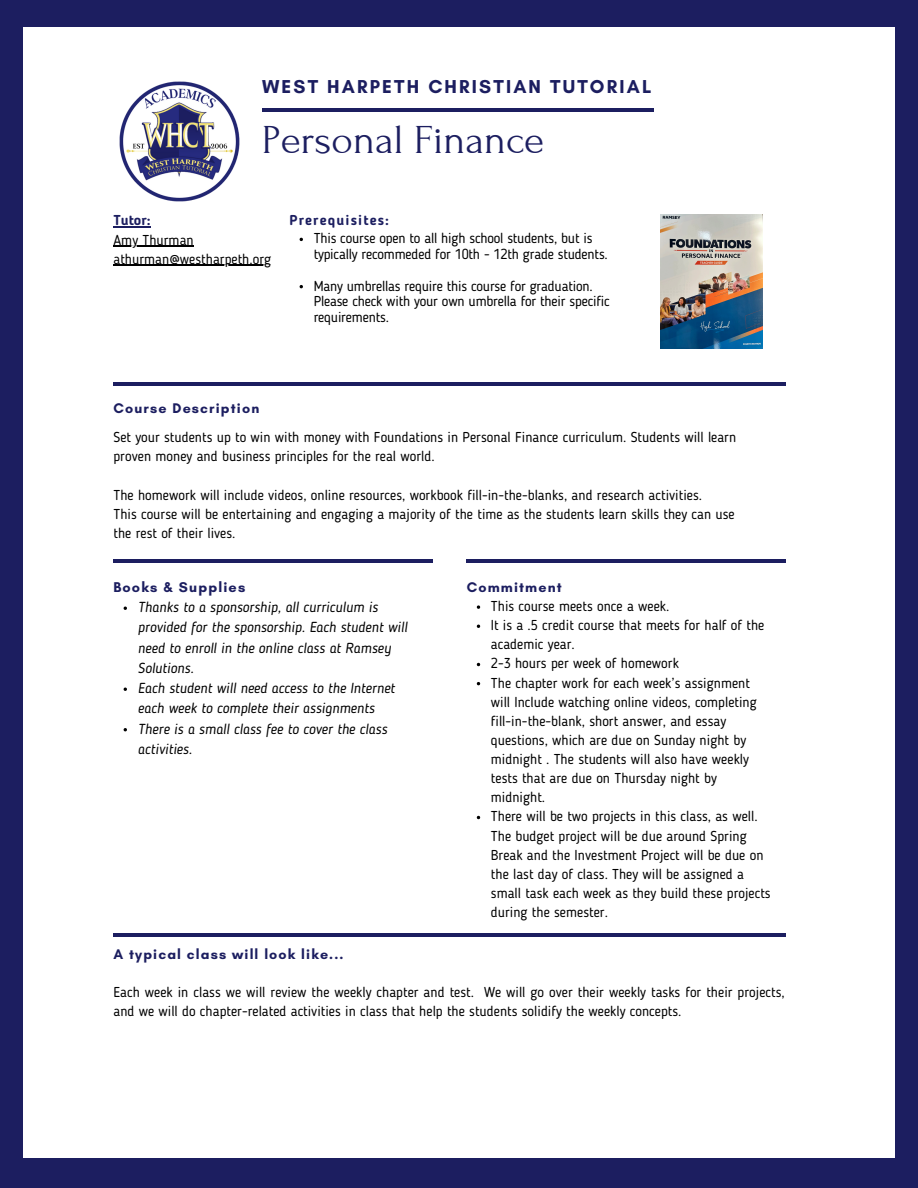
<style>
.page{position:relative;width:918px;height:1188px;background:#1c1e60}
.page>*{position:absolute;margin:0;border:0;box-sizing:border-box;transform-origin:0 0}
.t1{font:41.25px "Forum";color:#1c1e60}
.t2{font:700 19.05px "Glacial Indifference";letter-spacing:.115em;color:#1c1e60}
.t3{font:italic 14.4px/20.2px "Blogger Sans";color:#000}
.t4{font:700 14.4px "Glacial Indifference";letter-spacing:.08em;color:#1c1e60}
.t5{font:14.25px/19.2px "Blogger Sans";color:#000}
.t6{font:700 14.25px "Glacial Indifference";letter-spacing:.08em;color:#1c1e60}
.t7{font:700 14.25px "Blogger Sans";letter-spacing:.08em;color:#1c1e60}
</style>
<div class="page">
<div style="left:23px;top:27px;width:872px;height:1131px;background:#fff"></div>
<img style="left:119px;top:81px;width:121px;height:121px">
<hr style="left:113px;top:383px;width:673px;height:3px;background:#1c1e60">
<hr style="left:262px;top:108px;width:392px;height:4px;background:#1c1e60">
<hr style="left:113px;top:933px;width:673px;height:4px;background:#1c1e60">
<hr style="left:113px;top:560px;width:320px;height:3px;background:#1c1e60">
<hr style="left:467px;top:560px;width:319px;height:3px;background:#1c1e60">
<img style="left:660px;top:214px;width:102px;height:134px">
<hr style="left:113px;top:227px;width:38px;height:1px;background:#1c1e60">
<hr style="left:113px;top:246px;width:81px;height:1px;background:#000">
<hr style="left:113px;top:265px;width:158px;height:1px;background:#000">
<svg style="left:477px;top:605px;width:3px;height:4px"></svg>
<h3 class="t2" style="left:262px;top:75px;width:391px">WEST HARPETH CHRISTIAN TUTORIAL</h3>
<p class="t1" style="left:262px;top:118px;width:284px">Personal Finance</p>
<p class="t7" style="left:113px;top:215px;width:39px">Tutor:</p>
<p class="t5" style="left:113px;top:231px;width:82px">Amy Thurman</p>
<h3 class="t5" style="left:113px;top:250px;width:159px">athurman@westharpeth.org</h3>
<p class="t7" style="left:289px;top:215px;width:101px">Prerequisites:</p>
<p class="t5" style="left:314px;top:232px;width:296px;line-height:15.8px">This course open to all high school students, but is typically recommeded for 10th - 12th grade students.</p>
<p class="t5" style="left:314px;top:279px;width:298px;line-height:15.8px">Many umbrellas require this course for graduation.<br>Please check with your own umbrella for their specific requirements.</p>
<h1 class="t6" style="left:113px;top:399px;width:147px">Course Description</h1>
<p class="t5" style="left:113px;top:429px;width:624px">Set your students up to win with money with Foundations in Personal Finance curriculum. Students will learn proven money and business principles for the real world.</p>
<p class="t5" style="left:113px;top:486px;width:590px">The homework will include videos, online resources, workbook fill-in-the-blanks, and research activities.</p>
<p class="t5" style="left:113px;top:506px;width:623px">This course will be entertaining and engaging a majority of the time as the students learn skills they can use the rest of their lives.</p>
<h3 class="t4" style="left:113px;top:578px;width:133px">Books &amp; Supplies</h3>
<p class="t3" style="left:138px;top:598px;width:271px">Thanks to a sponsorship, all curriculum is provided for the sponsorship. Each student will need to enroll in the online class at Ramsey Solutions.</p>
<p class="t3" style="left:138px;top:679px;width:258px">Each student will need access to the Internet each week to complete their assignments</p>
<p class="t3" style="left:138px;top:720px;width:251px">There is a small class fee to cover the class activities.</p>
<h3 class="t6" style="left:467px;top:578px;width:97px">Commitment</h3>
<p class="t5" style="left:491px;top:598px;width:180px">This course meets once a week.</p>
<p class="t5" style="left:491px;top:617px;width:275px">It is a .5 credit course that meets for half of the academic year.</p>
<p class="t5" style="left:491px;top:655px;width:190px">2-3 hours per week of homework</p>
<p class="t5" style="left:491px;top:674px;width:268px">The chapter work for each week’s assignment will Include watching online videos, completing fill-in-the-blank, short answer, and essay questions, which are due on Sunday night by midnight . The students will also have weekly tests that are due on Thursday night by midnight.</p>
<p class="t5" style="left:491px;top:808px;width:281px">There will be two projects in this class, as well.<br>The budget project will be due around Spring Break and the Investment Project will be due on the last day of class. They will be assigned a small task each week as they build these projects during the semester.</p>
<h3 class="t6" style="left:113px;top:946px;width:232px">A typical class will look like...</h3>
<p class="t5" style="left:113px;top:983px;width:673px">Each week in class we will review the weekly chapter and test. We will go over their weekly tasks for their projects, and we will do chapter-related activities in class that help the students solidify the weekly concepts.</p>
</div>
